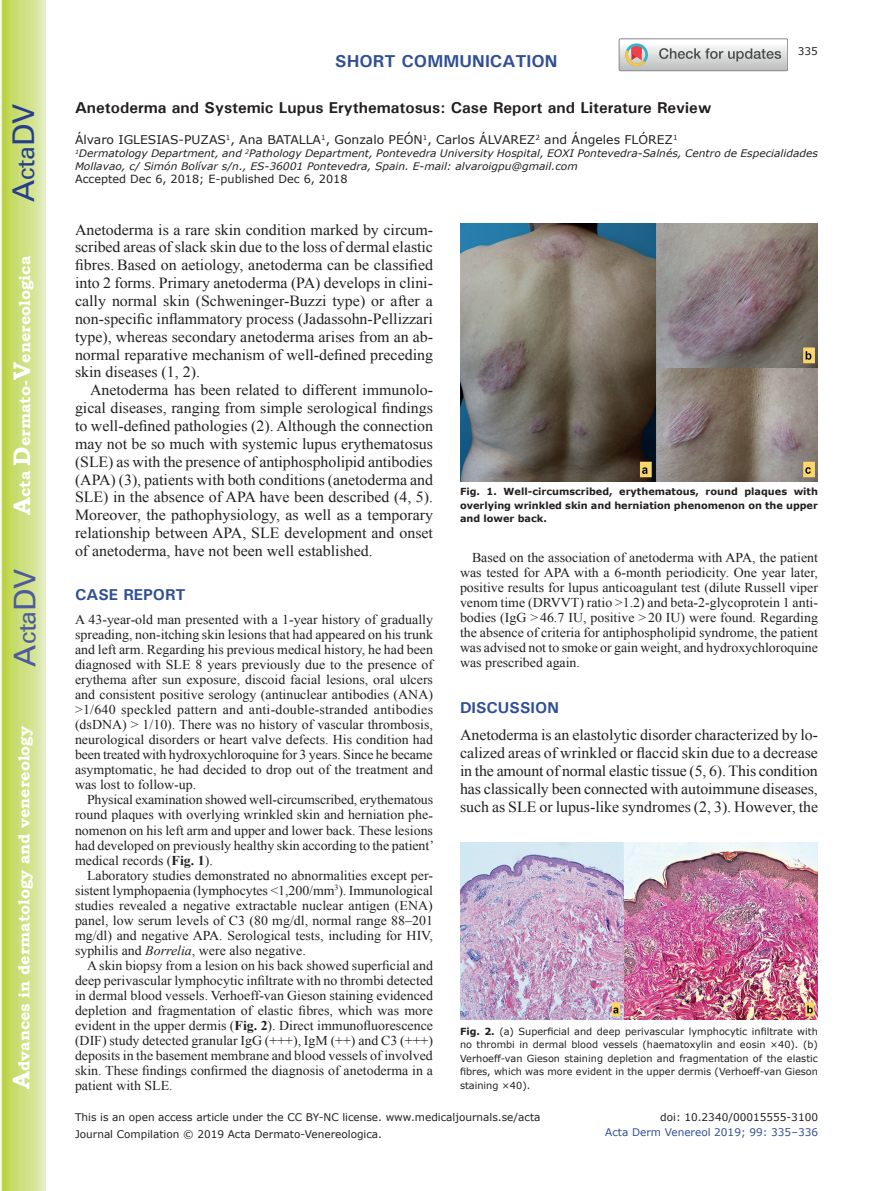
<style>
.page{position:relative;width:893px;height:1191px;background:#fff}
.page>*{position:absolute;margin:0;border:0;box-sizing:border-box;transform-origin:0 0}
.t1{font:30px "Univers";color:#4d5a9e}
.t2{font:30px "Univers";color:#253f8e}
.t3{font:700 17.25px "Univers";color:#324f95}
.t4{font:700 15.75px "Univers";color:#231f20}
.t5{font:700 15.75px "Bookman Old Style";color:#fff}
.t6{font:700 15.75px "Univers";color:#324f95}
.t7{font:15.45px/17.9px "Times New Roman";color:#231f20;text-align:justify}
.t8{font:13.5px/15px "Times New Roman";color:#231f20;text-align:justify}
.t9{font:12px "Verdana";color:#231f20}
.t10{font:11.25px "Verdana";color:#231f20}
.t11{font:10.5px/16.8px "Verdana";color:#231f20}
.t12{font:10.5px "Verdana";color:#324f95}
.t13{font:italic 10.35px/12.8px "Verdana";color:#231f20}
.t14{font:9.75px/13.5px "Verdana";color:#231f20;text-align:justify}
.t15{font:700 9.75px/13.5px "Verdana";color:#231f20;text-align:justify}
.s1{font-size:24px}
.s2{font-weight:700}
.s3{font-style:italic}
</style>
<div class="page">
<svg style="left:1px;top:0;width:45px;height:1191px;background:#cfe084"></svg>
<svg style="left:619px;top:39px;width:169px;height:32px"></svg>
<img style="left:460px;top:224px;width:358px;height:257px">
<img style="left:460px;top:842px;width:358px;height:177px">
<h1 class="t2" style="left:6px;top:202px;width:100px;rotate:-90deg">A<span class="s1">cta</span>DV</h1>
<p class="t5" style="left:15px;top:515px;width:260px;rotate:-90deg"><span class="s1">A</span>cta <span class="s1">D</span>ermato-<span class="s1">V</span>enereologica</p>
<h1 class="t1" style="left:7px;top:666px;width:100px;rotate:-90deg">A<span class="s1">cta</span>DV</h1>
<p class="t5" style="left:15px;top:1088px;width:364px;rotate:-90deg"><span class="s1">A</span>dvances in dermatology and venereology</p>
<p class="t3" style="left:335px;top:50px;width:224px">SHORT COMMUNICATION</p>
<p class="t11" style="left:798px;top:43px;width:22px">335</p>
<p class="t4" style="left:75px;top:97px;width:638px">Anetoderma and Systemic Lupus Erythematosus: Case Report and Literature Review</p>
<p class="t9" style="left:75px;top:132px;width:604px">Álvaro IGLESIAS-PUZAS<sup>1</sup>, Ana BATALLA<sup>1</sup>, Gonzalo PEÓN<sup>1</sup>, Carlos ÁLVAREZ<sup>2</sup> and Ángeles FLÓREZ<sup>1</sup></p>
<p class="t13" style="left:75px;top:147px;width:744px"><sup>1</sup>Dermatology Department, and <sup>2</sup>Pathology Department, Pontevedra University Hospital, EOXI Pontevedra-Salnés, Centro de Especialidades<br>Mollavao, c/ Simón Bolívar s/n., ES-36001 Pontevedra, Spain. E-mail: alvaroigpu@gmail.com</p>
<p class="t10" style="left:75px;top:172px;width:274px">Accepted Dec 6, 2018; E-published Dec 6, 2018</p>
<p class="t7" style="left:75px;top:220px;width:360px">Anetoderma is a rare skin condition marked by circum&shy;scribed areas of slack skin due to the loss of dermal elastic fibres. Based on aetiology, anetoderma can be classified into 2 forms. Primary anetoderma (PA) develops in clini&shy;cally normal skin (Schweninger-Buzzi type) or after a non-specific inflammatory process (Jadassohn-Pellizzari type), whereas secondary anetoderma arises from an ab&shy;normal reparative mechanism of well-defined preceding skin diseases (1, 2).</p>
<p class="t7" style="left:75px;top:381px;width:359px;text-indent:15px">Anetoderma has been related to different immunolo&shy;gical diseases, ranging from simple serological findings to well-defined pathologies (2). Although the connection may not be so much with systemic lupus erythematosus (SLE) as with the presence of antiphospholipid antibodies (APA) (3), patients with both conditions (anetoderma and SLE) in the absence of APA have been described (4, 5).<br>Moreover, the pathophysiology, as well as a temporary relationship between APA, SLE development and onset of anetoderma, have not been well established.</p>
<p class="t6" style="left:75px;top:585px;width:112px">CASE REPORT</p>
<p class="t8" style="left:75px;top:612px;width:360px">A 43-year-old man presented with a 1-year history of gradually spreading, non-itching skin lesions that had appeared on his trunk and left arm. Regarding his previous medical history, he had been diagnosed with SLE 8 years previously due to the presence of erythema after sun exposure, discoid facial lesions, oral ulcers and consistent positive serology (antinuclear antibodies (ANA) &gt;1/640 speckled pattern and anti-double-stranded antibodies (dsDNA) &gt; 1/10). There was no history of vascular thrombosis, neurological disorders or heart valve defects. His condition had been treated with hydroxychloroquine for 3 years. Since he became asymptomatic, he had decided to drop out of the treatment and was lost to follow-up.</p>
<p class="t8" style="left:75px;top:792px;width:360px;text-indent:12px">Physical examination showed well-circumscribed, erythematous round plaques with overlying wrinkled skin and herniation phe&shy;nomenon on his left arm and upper and lower back. These lesions had developed on previously healthy skin according to the patient’ medical records (<span class="s2">Fig. 1</span>).</p>
<p class="t8" style="left:75px;top:867px;width:360px;text-indent:12px">Laboratory studies demonstrated no abnormalities except per&shy;sistent lymphopaenia (lymphocytes &lt;1,200/mm<sup>3</sup>). Immunological studies revealed a negative extractable nuclear antigen (ENA) panel, low serum levels of C3 (80 mg/dl, normal range 88–201 mg/dl) and negative APA. Serological tests, including for HIV, syphilis and <span class="s3">Borrelia</span>, were also negative.</p>
<p class="t8" style="left:75px;top:957px;width:360px;text-indent:12px">A skin biopsy from a lesion on his back showed superficial and deep perivascular lymphocytic infiltrate with no thrombi detected in dermal blood vessels. Verhoeff-van Gieson staining evidenced depletion and fragmentation of elastic fibres, which was more evident in the upper dermis (<span class="s2">Fig. 2</span>). Direct immunofluorescence (DIF) study detected granular IgG (+++), IgM (++) and C3 (+++) deposits in the basement membrane and blood vessels of involved skin. These findings confirmed the diagnosis of anetoderma in a patient with SLE.</p>
<p class="t15" style="left:460px;top:485px;width:359px">Fig. 1. Well-circumscribed, erythematous, round plaques with overlying wrinkled skin and herniation phenomenon on the upper and lower back.</p>
<p class="t8" style="left:460px;top:549px;width:360px;text-indent:12px">Based on the association of anetoderma with APA, the patient was tested for APA with a 6-month periodicity. One year later, positive results for lupus anticoagulant test (dilute Russell viper venom time (DRVVT) ratio &gt;1.2) and beta-2-glycoprotein 1 anti&shy;bodies (IgG &gt;46.7 IU, positive &gt;20 IU) were found. Regarding the absence of criteria for antiphospholipid syndrome, the patient was advised not to smoke or gain weight, and hydroxychloroquine was prescribed again.</p>
<p class="t6" style="left:460px;top:697px;width:100px">DISCUSSION</p>
<p class="t7" style="left:460px;top:725px;width:360px">Anetoderma is an elastolytic disorder characterized by lo&shy;calized areas of wrinkled or flaccid skin due to a decrease in the amount of normal elastic tissue (5, 6). This condition has classically been connected with autoimmune diseases, such as SLE or lupus-like syndromes (2, 3). However, the</p>
<p class="t14" style="left:460px;top:1024px;width:359px"><span class="s2">Fig. 2.</span> (a) Superficial and deep perivascular lymphocytic infiltrate with no thrombi in dermal blood vessels (haematoxylin and eosin ×40). (b)<br>Verhoeff-van Gieson staining depletion and fragmentation of the elastic fibres, which was more evident in the upper dermis (Verhoeff-van Gieson staining ×40).</p>
<p class="t11" style="left:75px;top:1108px;width:467px">This is an open access article under the CC BY-NC license. www.medicaljournals.se/acta<br>Journal Compilation © 2019 Acta Dermato-Venereologica.</p>
<p class="t11" style="left:660px;top:1108px;width:159px">doi: 10.2340/00015555-3100</p>
<p class="t12" style="left:605px;top:1125px;width:214px">Acta Derm Venereol 2019; 99: 335–336</p>
</div>
